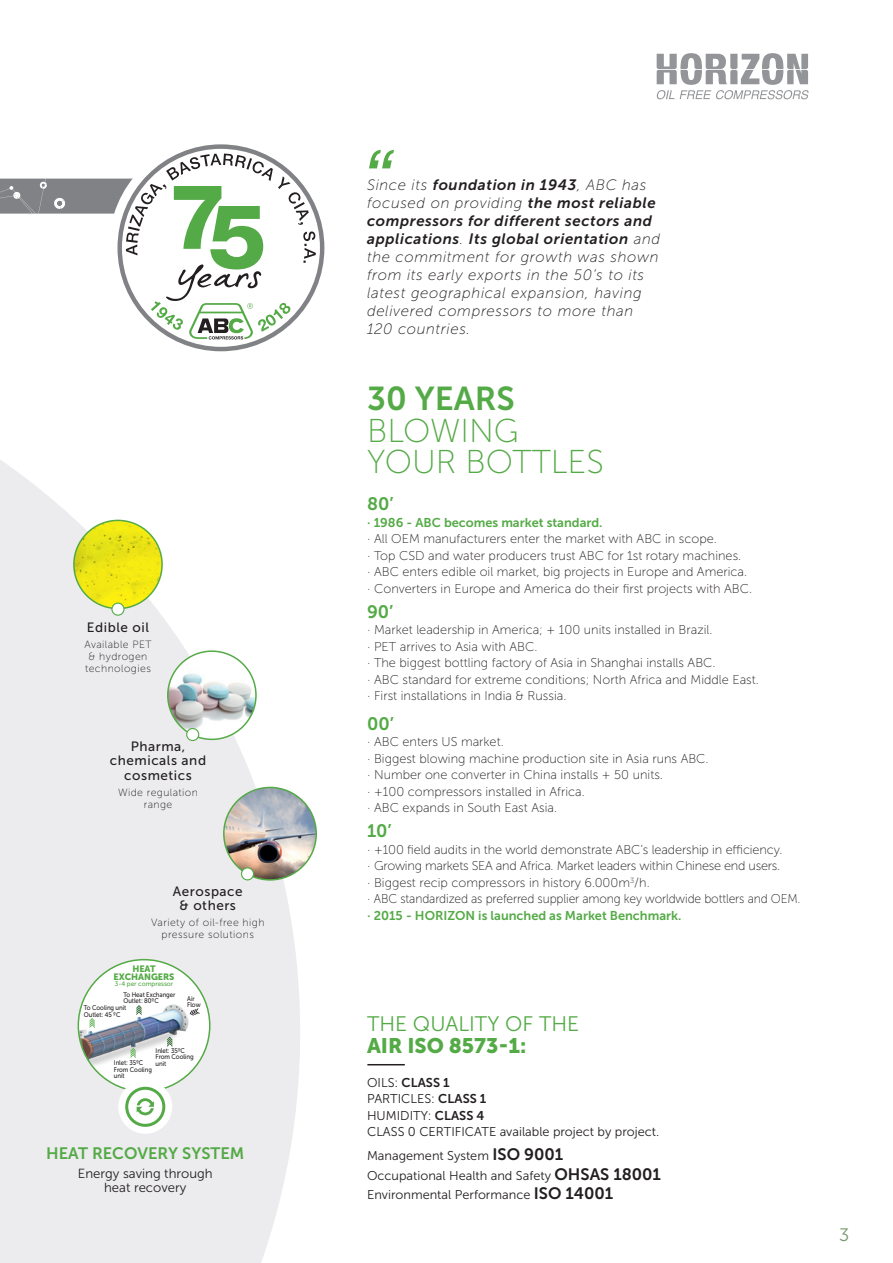
<style>
.page{position:relative;width:893px;height:1263px;background:#fff}
.page>*{position:absolute;margin:0;border:0;box-sizing:border-box;transform-origin:0 0}
.t1{font:italic 72px "Helvetica Neue";color:#54aa46}
.t2{font:33px/31.5px "Museo Sans 100";color:#54aa46}
.t3{font:33px "Museo Sans 700";color:#54aa46}
.t4{font:21px "Museo Sans 300";color:#54aa46}
.t5{font:21px "Museo Sans 900";color:#54aa46}
.t6{font:18px "Museo Sans 700";color:#54aa46}
.t7{font:18px "Museo Sans 300";color:#769969}
.t8{font:16.5px "Museo Sans 700";color:#54aa46}
.t9{font:italic 15px/18px "Museo Sans 100";letter-spacing:.04em;color:#231f20}
.t10{font:italic 15px/18px "Museo Sans 700";letter-spacing:.04em;color:#231f20}
.t11{font:13.5px/14.2px "Museo Sans 500";letter-spacing:.04em;color:#231f20;text-align:center}
.t12{font:13.2px/14.9px "Museo Sans 300";color:#231f20;text-align:center}
.t13{font:12.75px/16.5px "Museo Sans 100";color:#231f20}
.t14{font:12.75px/16.5px "Museo Sans 300";color:#231f20}
.t15{font:12.75px "Museo Sans 700";color:#54aa46}
.t16{font:12.75px "Museo Sans 700";color:#231f20}
.t17{font:10.5px/12px "Museo Sans 100";letter-spacing:.04em;color:#231f20;text-align:center}
.t18{font:9.15px/7.9px "Museo Sans 900";letter-spacing:-.005em;color:#54aa46;text-align:center}
.t19{font:6.75px/6.4px "Museo Sans 500";letter-spacing:-.01em;color:#231f20;scale:.9 1}
.t20{font:6.6px "Museo Sans 500";letter-spacing:-.005em;color:#54aa46}
.s1{font-family:"Museo Sans 100"}
.s2{font-family:"Museo Sans 700"}
.s3{font-family:"Museo Sans 300"}
.s4{font-family:"Museo Sans 700";font-size:16.5px}
</style>
<div class="page">
<svg style="left:0;top:460px;width:300px;height:803px;fill:#ececee"></svg>
<svg style="left:657px;top:53px;width:152px;height:46px"></svg>
<img style="left:168px;top:652px;width:88px;height:87px">
<div style="left:167px;top:650px;width:90px;height:90px;border:2px solid #54aa46;border-radius:50%"></div>
<img style="left:224px;top:787px;width:92px;height:93px;border-radius:46px">
<div style="left:223px;top:787px;width:94px;height:94px;border:2px solid #54aa46;border-radius:50%"></div>
<img style="left:74px;top:520px;width:88px;height:89px;border-radius:44px">
<div style="left:73px;top:520px;width:90px;height:89px;border:2px solid #54aa46;border-radius:50%"></div>
<div style="left:79px;top:960px;width:131px;height:131px;background:#fff;border-radius:50%"></div>
<img style="left:79px;top:994px;width:111px;height:73px">
<svg style="left:90px;top:1018px;width:5px;height:10px"></svg>
<svg style="left:131px;top:1048px;width:5px;height:10px"></svg>
<svg style="left:136px;top:1005px;width:6px;height:10px"></svg>
<svg style="left:167px;top:1037px;width:5px;height:10px"></svg>
<svg style="left:190px;top:1008px;width:10px;height:7px"></svg>
<div style="left:118px;top:1080px;width:54px;height:54px;background:#fff;border-radius:50%"></div>
<svg style="left:127px;top:1088px;width:37px;height:37px"></svg>
<div style="left:125px;top:1087px;width:40px;height:40px;border:3px solid #54aa46;border-radius:50%"></div>
<svg style="left:137px;top:1098px;width:17px;height:17px"></svg>
<svg style="left:112px;top:603px;width:12px;height:12px"></svg>
<div style="left:111px;top:603px;width:14px;height:13px;border:1px solid #54aa46;border-radius:50%"></div>
<div style="left:187px;top:728px;width:12px;height:12px;background:#fff;border-radius:50%"></div>
<div style="left:186px;top:728px;width:13px;height:13px;border:1px solid #54aa46;border-radius:50%"></div>
<div style="left:242px;top:868px;width:12px;height:12px;background:#fff;border-radius:50%"></div>
<div style="left:241px;top:867px;width:13px;height:13px;border:1px solid #54aa46;border-radius:50%"></div>
<hr style="left:367px;top:1064px;width:38px;height:1px;background:#231f20">
<svg style="left:0;top:144px;width:324px;height:207px"></svg>
<p class="t11" style="left:87px;top:620px;width:64px">Edible oil</p>
<p class="t17" style="left:84px;top:639px;width:69px">Available PET &amp; hydrogen technologies</p>
<p class="t11" style="left:110px;top:739px;width:98px">Pharma, chemicals and cosmetics</p>
<p class="t17" style="left:118px;top:786px;width:81px">Wide regulation range</p>
<p class="t11" style="left:173px;top:884px;width:71px">Aerospace &amp; others</p>
<p class="t17" style="left:151px;top:917px;width:115px">Variety of oil-free high pressure solutions</p>
<p class="t18" style="left:114px;top:964px;width:62px">HEAT<br>EXCHANGERS</p>
<p class="t20" style="left:115px;top:980px;width:60px">3-4 per compressor</p>
<p class="t19" style="left:123px;top:991px;width:59px">To Heat Exchanger<br>Outlet: 80ºC</p>
<p class="t19" style="left:84px;top:1005px;width:49px">To Cooling unit<br>Outlet: 45 ºC</p>
<p class="t19" style="left:187px;top:995px;width:16px">Air<br>Flow</p>
<p class="t19" style="left:156px;top:1047px;width:44px">Inlet: 35ºC<br>From Cooling</p>
<p class="t19" style="left:114px;top:1060px;width:34px">Inlet: 35ºC</p>
<p class="t19" style="left:156px;top:1060px;width:14px">unit</p>
<p class="t19" style="left:114px;top:1066px;width:44px">From Cooling unit</p>
<p class="t8" style="left:46px;top:1144px;width:200px">HEAT RECOVERY SYSTEM</p>
<p class="t12" style="left:78px;top:1166px;width:136px">Energy saving through heat recovery</p>
<h1 class="t1" style="left:363px;top:132px;width:32px">“</h1>
<p class="t10" style="left:367px;top:176px;width:281px"><span class="s1">Since its</span> foundation in 1943<span class="s1">, ABC has</span></p>
<p class="t9" style="left:367px;top:194px;width:290px">focused on providing <span class="s2">the most reliable</span></p>
<p class="t10" style="left:367px;top:212px;width:295px">compressors for different sectors and applications<span class="s1">.</span> Its global orientation <span class="s1">and</span></p>
<p class="t9" style="left:367px;top:248px;width:293px">the commitment for growth was shown from its early exports in the 50’s to its latest geographical expansion, having delivered compressors to more than 120 countries.</p>
<h2 class="t3" style="left:367px;top:380px;width:149px">30 YEARS</h2>
<h2 class="t2" style="left:367px;top:415px;width:238px">BLOWING<br>YOUR BOTTLES</h2>
<h3 class="t6" style="left:367px;top:494px;width:28px">80’</h3>
<p class="t15" style="left:367px;top:515px;width:237px">· 1986 - ABC becomes market standard.</p>
<p class="t13" style="left:367px;top:531px;width:386px">· All OEM manufacturers enter the market with ABC in scope.<br>· Top CSD and water producers trust ABC for 1st rotary machines.<br>· ABC enters edible oil market, big projects in Europe and America. · Converters in Europe and America do their first projects with ABC.</p>
<h3 class="t6" style="left:367px;top:602px;width:28px">90’</h3>
<p class="t13" style="left:367px;top:622px;width:393px">· Market leadership in America; + 100 units installed in Brazil.<br>· PET arrives to Asia with ABC.<br>· The biggest bottling factory of Asia in Shanghai installs ABC.<br>· ABC standard for extreme conditions; North Africa and Middle East. · First installations in India &amp; Russia.</p>
<h3 class="t6" style="left:367px;top:713px;width:28px">00’</h3>
<p class="t13" style="left:367px;top:734px;width:343px">· ABC enters US market.<br>· Biggest blowing machine production site in Asia runs ABC. · Number one converter in China installs + 50 units.<br>· +100 compressors installed in Africa.<br>· ABC expands in South East Asia.</p>
<h3 class="t6" style="left:367px;top:821px;width:26px">10’</h3>
<p class="t13" style="left:367px;top:841px;width:435px">· +100 field audits in the world demonstrate ABC’s leadership in efficiency.<br>· Growing markets SEA and Africa. Market leaders within Chinese end users.<br>· Biggest recip compressors in history 6.000m<sup>3</sup>/h.<br>· ABC standardized as preferred supplier among key worldwide bottlers and OEM.</p>
<p class="t15" style="left:367px;top:908px;width:316px">· 2015 - HORIZON is launched as Market Benchmark.</p>
<h3 class="t4" style="left:367px;top:1012px;width:214px">THE QUALITY OF THE</h3>
<h3 class="t5" style="left:367px;top:1034px;width:161px">AIR ISO 8573-1:</h3>
<p class="t16" style="left:367px;top:1075px;width:84px"><span class="s3">OILS:</span> CLASS 1</p>
<p class="t14" style="left:367px;top:1091px;width:294px">PARTICLES: <span class="s2">CLASS 1<br></span>HUMIDITY: <span class="s2">CLASS 4<br></span>CLASS 0 CERTIFICATE available project by project.</p>
<p class="t14" style="left:367px;top:1146px;width:295px;line-height:19.5px">Management System <span class="s4">ISO 9001<br></span>Occupational Health and Safety <span class="s4">OHSAS 18001<br></span>Environmental Performance <span class="s4">ISO 14001</span></p>
<h3 class="t7" style="left:839px;top:1225px;width:12px">3</h3>
</div>
